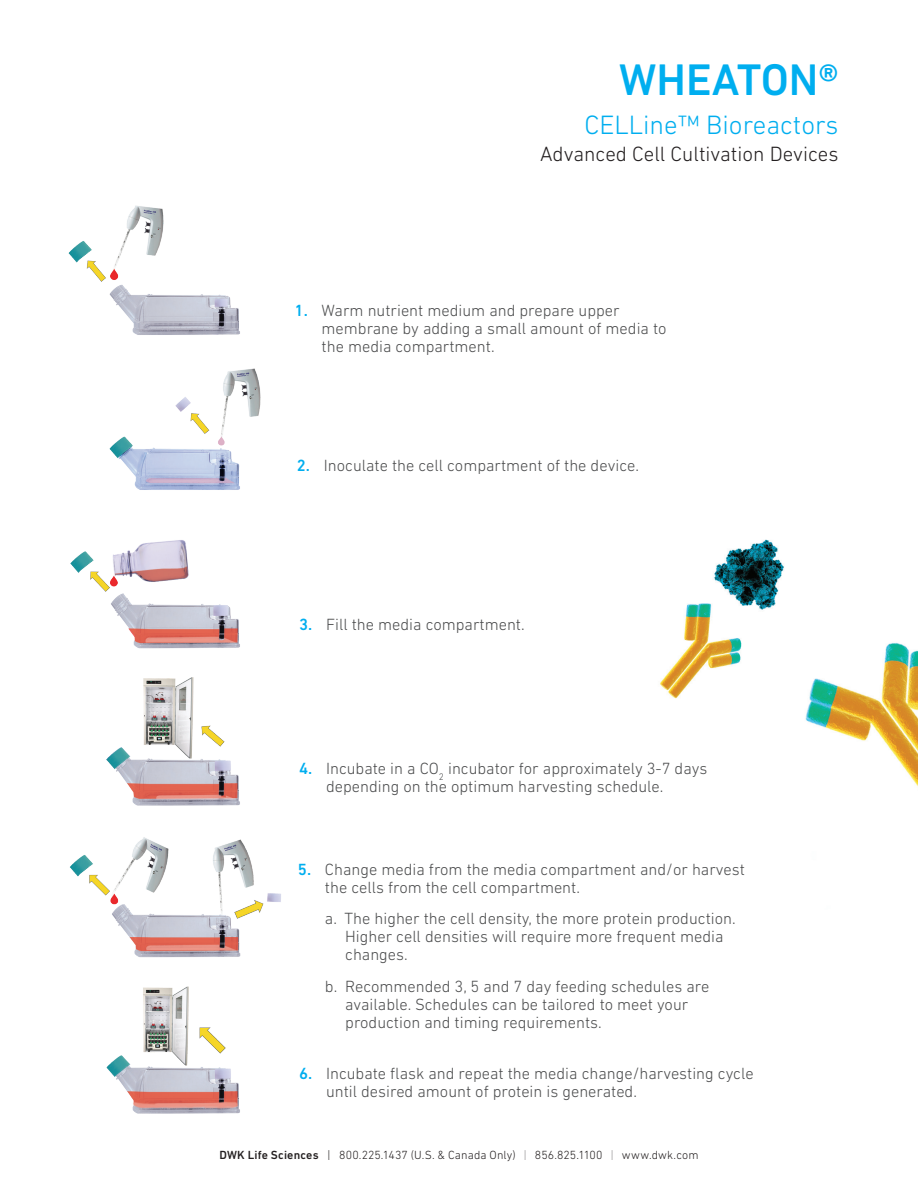
<style>
.page{position:relative;width:918px;height:1188px;background:#fff}
.page>*{position:absolute;margin:0;border:0;box-sizing:border-box;transform-origin:0 0}
.t1{font:500 45px "DIN Next LT Pro";color:#00aeef}
.t2{font:300 27px "DIN Next LT Pro";color:#00aeef}
.t3{font:300 21px "DIN Next LT Pro";color:#231f20}
.All_Sub_Headers{font:300 16.5px/18px "DIN Next LT Pro";color:#4b4c4d}
.t4{font:300 12px "DIN Next LT Pro";letter-spacing:.01em;color:#231f20}
.s1{font-weight:500;color:#00aeef}
.s2{font-weight:500}
</style>
<div class="page">
<img style="left:660px;top:539px;width:258px;height:248px">
<img style="left:68px;top:205px;width:213px;height:909px">
<p class="t1" style="left:619px;top:53px;width:221px">WHEATON®</p>
<p class="t2" style="left:584px;top:109px;width:256px">CELLine™ Bioreactors</p>
<p class="t3" style="left:540px;top:142px;width:300px">Advanced Cell Cultivation Devices</p>
<p class="All_Sub_Headers" style="left:322px;top:302px;width:347px;text-indent:-27px"><span class="s1">1.</span> Warm nutrient medium and prepare upper membrane by adding a small amount of media to the media compartment.</p>
<p class="All_Sub_Headers" style="left:297px;top:456px;width:344px"><span class="s1">2.</span> Inoculate the cell compartment of the device.</p>
<p class="All_Sub_Headers" style="left:299px;top:615px;width:227px"><span class="s1">3.</span> Fill the media compartment.</p>
<p class="All_Sub_Headers" style="left:326px;top:760px;width:383px;text-indent:-27px"><span class="s1">4.</span> Incubate in a CO<sub>2</sub> incubator for approximately 3-7 days depending on the optimum harvesting schedule.</p>
<p class="All_Sub_Headers" style="left:325px;top:860px;width:422px;text-indent:-27px"><span class="s1">5.</span> Change media from the media compartment and/or harvest the cells from the cell compartment.</p>
<p class="All_Sub_Headers" style="left:345px;top:909px;width:392px;text-indent:-20px">a. The higher the cell density, the more protein production.<br>Higher cell densities will require more frequent media changes.</p>
<p class="All_Sub_Headers" style="left:345px;top:977px;width:366px;text-indent:-20px">b. Recommended 3, 5 and 7 day feeding schedules are available. Schedules can be tailored to meet your production and timing requirements.</p>
<p class="All_Sub_Headers" style="left:326px;top:1064px;width:429px;text-indent:-27px"><span class="s1">6.</span> Incubate flask and repeat the media change/harvesting cycle until desired amount of protein is generated.</p>
<p class="t4" style="left:219px;top:1148px;width:481px"><span class="s2">DWK Life Sciences</span> | 800.225.1437 (U.S. &amp; Canada Only) | 856.825.1100 | www.dwk.com</p>
</div>
